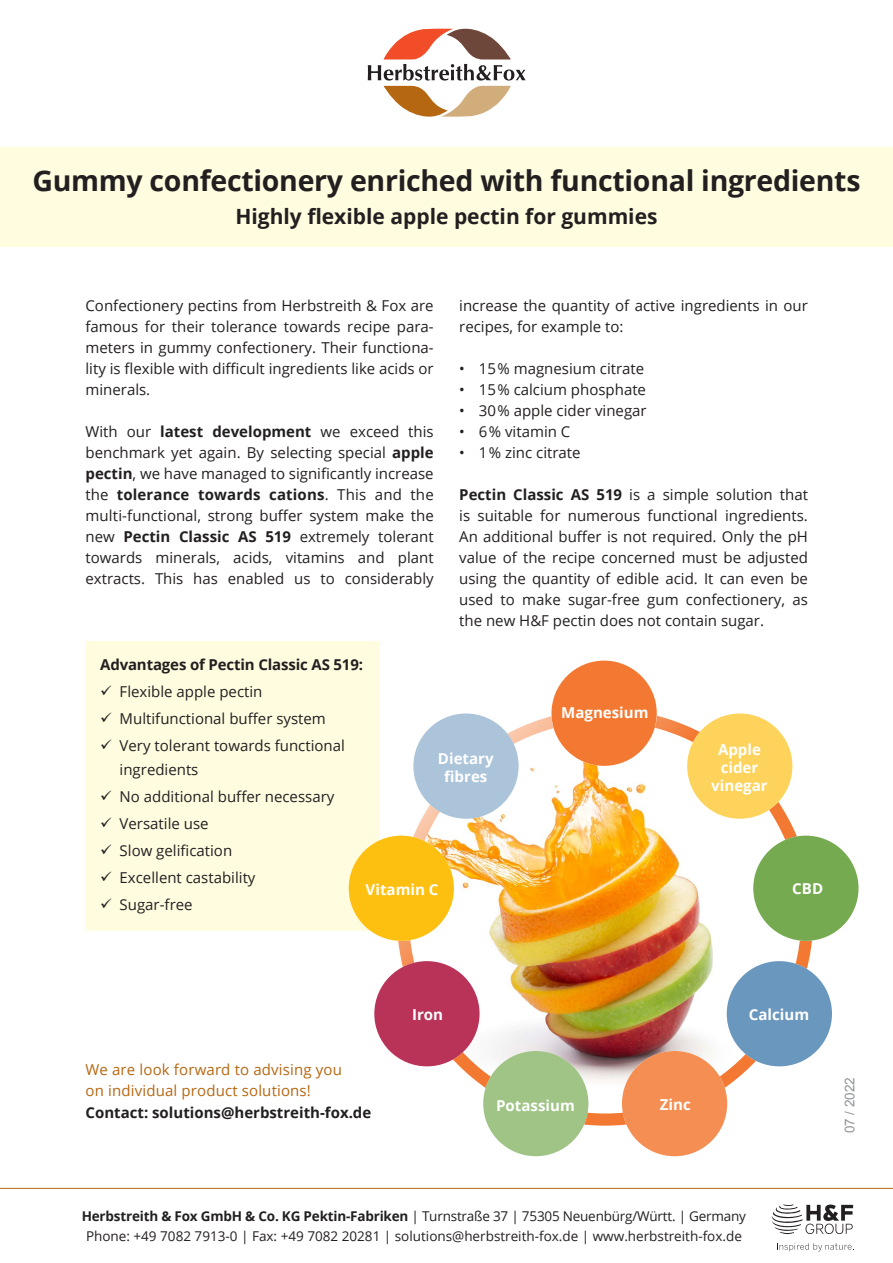
<style>
.page{position:relative;width:893px;height:1263px;background:#fff}
.page>*{position:absolute;margin:0;border:0;box-sizing:border-box;transform-origin:0 0}
.t1{font:700 28.5px "Open Sans";letter-spacing:-.01em;color:#231f20}
.t2{font:700 21px "Open Sans";color:#231f20}
.t3{font:15px/21px "Open Sans";color:#231f20;text-align:justify}
.t4{font:700 15px "Open Sans";color:#fff}
.t5{font:700 15px "Open Sans";color:#231f20}
.t6{font:15px/21px "Open Sans";letter-spacing:.01em;color:#b66711}
.t7{font:13.5px "Open Sans";color:#231f20}
.t8{font:13.5px "Arial";color:#939598}
.s1{font-weight:700}
</style>
<div class="page">
<div style="left:86px;top:641px;width:294px;height:290px;background:#fffce0"></div>
<div style="left:0;top:147px;width:893px;height:100px;background:#fffce0"></div>
<svg style="left:368px;top:29px;width:158px;height:88px"></svg>
<svg style="left:772px;top:1204px;width:81px;height:30px"></svg>
<svg style="left:777px;top:1243px;width:77px;height:8px"></svg>
<hr style="left:0;top:1188px;width:893px;height:1px;background:#b66711">
<img style="left:428px;top:715px;width:326px;height:380px">
<div style="left:551px;top:661px;width:106px;height:105px;background:#f37932;border-radius:50%"></div>
<div style="left:483px;top:1051px;width:105px;height:105px;background:#9fc485;border-radius:50%"></div>
<div style="left:622px;top:1051px;width:105px;height:105px;background:#f48e52;border-radius:50%"></div>
<div style="left:687px;top:713px;width:105px;height:106px;background:#fdd35b;border-radius:50%"></div>
<div style="left:727px;top:961px;width:105px;height:105px;background:#6a97bd;border-radius:50%"></div>
<div style="left:753px;top:836px;width:105px;height:105px;background:#76aa50;border-radius:50%"></div>
<div style="left:413px;top:713px;width:106px;height:106px;background:#abc4da;border-radius:50%"></div>
<div style="left:374px;top:961px;width:106px;height:105px;background:#b93359;border-radius:50%"></div>
<div style="left:349px;top:836px;width:105px;height:105px;background:#fdc011;border-radius:50%"></div>
<p class="t1" style="left:32px;top:161px;width:830px">Gummy confectionery enriched with functional ingredients</p>
<p class="t2" style="left:235px;top:202px;width:424px">Highly flexible apple pectin for gummies</p>
<p class="t3" style="left:86px;top:295px;width:350px">Confectionery pectins from Herbstreith &amp; Fox are famous for their tolerance towards recipe para&shy;meters in gummy confectionery. Their functiona&shy;lity is flexible with difficult ingredients like acids or minerals.</p>
<p class="t3" style="left:86px;top:421px;width:350px">With our <span class="s1">latest development</span> we exceed this benchmark yet again. By selecting special <span class="s1">apple pectin</span>, we have managed to significantly increase the <span class="s1">tolerance towards cations</span>. This and the multi-functional, strong buffer system make the new <span class="s1">Pectin Classic AS 519</span> extremely tolerant towards minerals, acids, vitamins and plant extracts. This has enabled us to considerably</p>
<p class="t3" style="left:459px;top:295px;width:350px">increase the quantity of active ingredients in our recipes, for example to:</p>
<p class="t3" style="left:459px;top:358px;width:187px">• 15% magnesium citrate</p>
<p class="t3" style="left:459px;top:379px;width:188px">• 15% calcium phosphate</p>
<p class="t3" style="left:459px;top:400px;width:189px">• 30% apple cider vinegar</p>
<p class="t3" style="left:459px;top:421px;width:113px">• 6% vitamin C</p>
<p class="t3" style="left:459px;top:442px;width:123px">• 1% zinc citrate</p>
<p class="t3" style="left:459px;top:484px;width:350px"><span class="s1">Pectin Classic AS 519</span> is a simple solution that is suitable for numerous functional ingredients.<br>An additional buffer is not required. Only the pH value of the recipe concerned must be adjusted using the quantity of edible acid. It can even be used to make sugar-free gum confectionery, as the new H&amp;F pectin does not contain sugar.</p>
<p class="t5" style="left:100px;top:653px;width:264px">Advantages of Pectin Classic AS 519:</p>
<p class="t3" style="left:100px;top:680px;width:164px">✓ Flexible apple pectin</p>
<p class="t3" style="left:100px;top:707px;width:227px">✓ Multifunctional buffer system</p>
<p class="t3" style="left:120px;top:733px;width:227px;line-height:24px;text-indent:-20px">✓ Very tolerant towards functional ingredients</p>
<p class="t3" style="left:100px;top:785px;width:236px">✓ No additional buffer necessary</p>
<p class="t3" style="left:100px;top:812px;width:110px">✓ Versatile use</p>
<p class="t3" style="left:100px;top:839px;width:134px">✓ Slow gelification</p>
<p class="t3" style="left:100px;top:866px;width:157px">✓ Excellent castability</p>
<p class="t3" style="left:100px;top:893px;width:94px">✓ Sugar-free</p>
<p class="t4" style="left:438px;top:747px;width:57px">Dietary</p>
<p class="t4" style="left:444px;top:766px;width:45px">fibres</p>
<p class="t4" style="left:366px;top:879px;width:74px">Vitamin C</p>
<p class="t4" style="left:561px;top:702px;width:89px">Magnesium</p>
<p class="t4" style="left:718px;top:739px;width:44px">Apple</p>
<p class="t4" style="left:721px;top:757px;width:39px">cider</p>
<p class="t4" style="left:711px;top:775px;width:58px">vinegar</p>
<p class="t4" style="left:792px;top:878px;width:32px">CBD</p>
<p class="t6" style="left:86px;top:1058px;width:258px">We are look forward to advising you on individual product solutions!</p>
<p class="t5" style="left:86px;top:1102px;width:287px">Contact: solutions@herbstreith-fox.de</p>
<p class="t4" style="left:412px;top:1004px;width:33px">Iron</p>
<p class="t4" style="left:496px;top:1095px;width:80px">Potassium</p>
<p class="t4" style="left:660px;top:1094px;width:32px">Zinc</p>
<p class="t4" style="left:749px;top:1004px;width:62px">Calcium</p>
<p class="t7" style="left:82px;top:1207px;width:666px"><span class="s1">Herbstreith &amp; Fox GmbH &amp; Co. KG Pektin-Fabriken</span> | Turnstraße 37 | 75305 Neuenbürg/Württ. | Germany</p>
<p class="t7" style="left:86px;top:1226px;width:657px">Phone: +49 7082 7913-0 | Fax: +49 7082 20281 | solutions@herbstreith-fox.de | www.herbstreith-fox.de</p>
<p class="t8" style="left:841px;top:1133px;width:58px;rotate:-90deg">07 / 2022</p>
</div>
